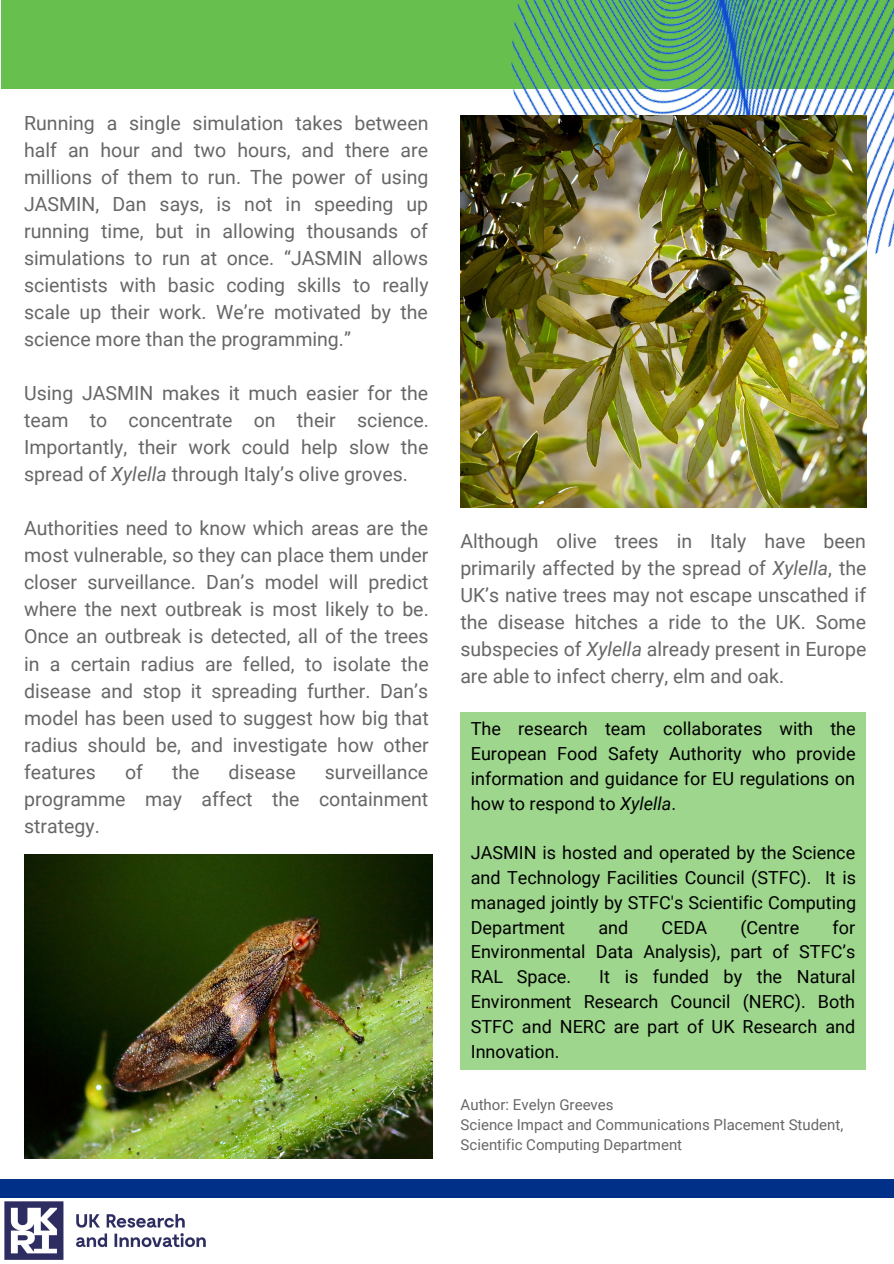
<style>
.page{position:relative;width:894px;height:1264px;background:#fff}
.page>*{position:absolute;margin:0;border:0;box-sizing:border-box;transform-origin:0 0}
.t1{font:19.5px/27px "Roboto";color:#676767;text-align:justify}
.t2{font:18px/24.8px "Roboto";color:#000;text-align:justify}
.t3{font:15px "Roboto";color:#676767}
.s1{font-style:italic}
</style>
<div class="page">
<div style="left:1px;top:0;width:892px;height:89px;background:#67c04d"></div>
<div style="left:0;top:1179px;width:893px;height:18px;background:#003088"></div>
<img style="left:487px;top:0;width:406px;height:306px">
<img style="left:460px;top:116px;width:406px;height:392px">
<img style="left:24px;top:854px;width:408px;height:304px">
<img style="left:5px;top:1201px;width:200px;height:58px">
<div style="left:460px;top:712px;width:406px;height:357px;background:#9ed68d"></div>
<p class="t1" style="left:24px;top:110px;width:406px">Running a single simulation takes between half an hour and two hours, and there are millions of them to run. The power of using JASMIN, Dan says, is not in speeding up running time, but in allowing thousands of simulations to run at once. “JASMIN allows scientists with basic coding skills to really scale up their work. We’re motivated by the science more than the programming.”</p>
<p class="t1" style="left:24px;top:380px;width:406px">Using JASMIN makes it much easier for the team to concentrate on their science.<br>Importantly, their work could help slow the spread of <span class="s1">Xylella</span> through Italy’s olive groves.</p>
<p class="t1" style="left:24px;top:515px;width:406px">Authorities need to know which areas are the most vulnerable, so they can place them under closer surveillance. Dan’s model will predict where the next outbreak is most likely to be.<br>Once an outbreak is detected, all of the trees in a certain radius are felled, to isolate the disease and stop it spreading further. Dan’s model has been used to suggest how big that radius should be, and investigate how other features</p>
<p class="t1" style="left:125px;top:758px;width:19px">of</p>
<p class="t1" style="left:172px;top:758px;width:29px">the</p>
<p class="t1" style="left:228px;top:758px;width:69px">disease</p>
<p class="t1" style="left:24px;top:758px;width:405px;text-indent:301px">surveillance programme may affect the containment strategy.</p>
<p class="t1" style="left:460px;top:527px;width:407px">Although olive trees in Italy have been primarily affected by the spread of <span class="s1">Xylella</span>, the UK’s native trees may not escape unscathed if the disease hitches a ride to the UK. Some subspecies of <span class="s1">Xylella</span> already present in Europe are able to infect cherry, elm and oak.</p>
<p class="t2" style="left:470px;top:717px;width:386px">The research team collaborates with the European Food Safety Authority who provide information and guidance for EU regulations on how to respond to <span class="s1">Xylella</span>.</p>
<p class="t2" style="left:470px;top:840px;width:387px">JASMIN is hosted and operated by the Science and Technology Facilities Council (STFC). It is managed jointly by STFC's Scientific Computing Department</p>
<p class="t2" style="left:598px;top:915px;width:31px">and</p>
<p class="t2" style="left:661px;top:915px;width:47px">CEDA</p>
<p class="t2" style="left:740px;top:915px;width:60px">(Centre</p>
<p class="t2" style="left:470px;top:915px;width:386px;text-indent:361px">for Environmental Data Analysis), part of STFC’s RAL Space.</p>
<p class="t2" style="left:470px;top:964px;width:386px;text-indent:128px">It is funded by the Natural Environment Research Council (NERC). Both STFC and NERC are part of UK Research and Innovation.</p>
<p class="t3" style="left:460px;top:1095px;width:154px">Author: Evelyn Greeves</p>
<p class="t3" style="left:460px;top:1116px;width:384px">Science Impact and Communications Placement Student,</p>
<p class="t3" style="left:460px;top:1136px;width:223px">Scientific Computing Department</p>
</div>
